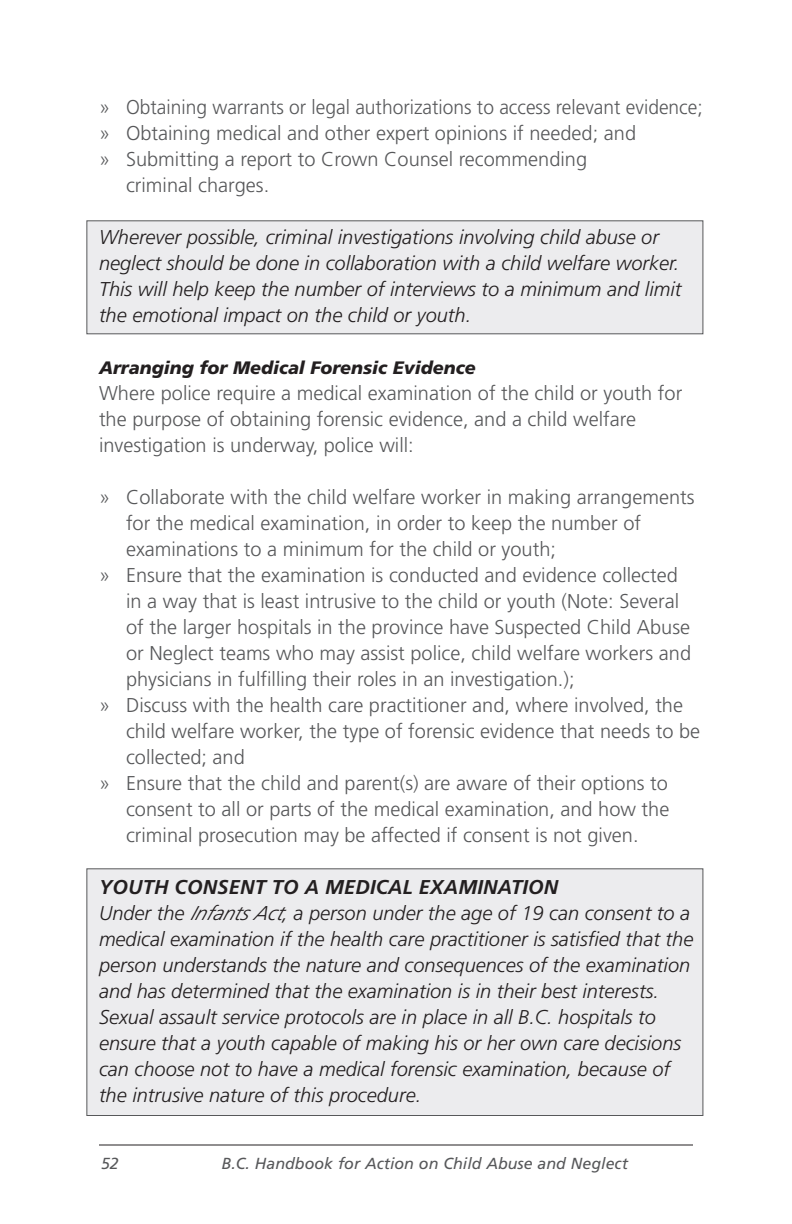
<style>
.page{position:relative;width:792px;height:1224px;background:#fff}
.page>*{position:absolute;margin:0;border:0;box-sizing:border-box;transform-origin:0 0}
.Bullets{font:300 20px/26px "Frutiger LT Std";color:#57585a}
.t1{font:italic 300 20px/26px "Frutiger LT Std";color:#231f20}
.t2{font:italic 700 20px "Frutiger LT Std";letter-spacing:.01em;color:#231f20}
.t3{font:italic 900 18px "Frutiger LT Std";color:#231f20}
.t4{font:italic 16px "Frutiger LT Std";color:#57585a}
</style>
<div class="page">
<hr style="left:99px;top:1144px;width:594px;height:2px;background:#231f20">
<div style="left:86px;top:868px;width:617px;height:248px;background:#ececee;border:1px solid #57585a"></div>
<div style="left:86px;top:220px;width:617px;height:114px;background:#ececee;border:1px solid #57585a"></div>
<p class="Bullets" style="left:99px;top:94px;width:605px">» Obtaining warrants or legal authorizations to access relevant evidence;</p>
<p class="Bullets" style="left:99px;top:120px;width:539px">» Obtaining medical and other expert opinions if needed; and</p>
<p class="Bullets" style="left:126px;top:146px;width:463px;text-indent:-27px">» Submitting a report to Crown Counsel recommending criminal charges.</p>
<p class="t1" style="left:99px;top:224px;width:584px">Wherever possible, criminal investigations involving child abuse or neglect should be done in collaboration with a child welfare worker.<br>This will help keep the number of interviews to a minimum and limit the emotional impact on the child or youth.</p>
<p class="t3" style="left:99px;top:357px;width:378px">Arranging for Medical Forensic Evidence</p>
<p class="Bullets" style="left:99px;top:380px;width:585px">Where police require a medical examination of the child or youth for</p>
<p class="Bullets" style="left:99px;top:406px;width:539px">the purpose of obtaining forensic evidence, and a child welfare investigation is underway, police will:</p>
<p class="Bullets" style="left:126px;top:484px;width:570px;text-indent:-27px">» Collaborate with the child welfare worker in making arrangements for the medical examination, in order to keep the number of examinations to a minimum for the child or youth;</p>
<p class="Bullets" style="left:126px;top:562px;width:567px;text-indent:-27px">» Ensure that the examination is conducted and evidence collected in a way that is least intrusive to the child or youth (Note: Several of the larger hospitals in the province have Suspected Child Abuse or Neglect teams who may assist police, child welfare workers and physicians in fulfilling their roles in an investigation.);</p>
<p class="Bullets" style="left:126px;top:692px;width:576px;text-indent:-27px">» Discuss with the health care practitioner and, where involved, the child welfare worker, the type of forensic evidence that needs to be collected; and</p>
<p class="Bullets" style="left:126px;top:770px;width:545px;text-align:justify;text-indent:-27px">» Ensure that the child and parent(s) are aware of their options to consent to all or parts of the medical examination, and how the criminal prosecution may be affected if consent is not given.</p>
<p class="t2" style="left:99px;top:875px;width:461px">YOUTH CONSENT TO A MEDICAL EXAMINATION</p>
<p class="t1" style="left:99px;top:900px;width:596px">Under the InfantsAct, a person under the age of 19 can consent to a medical examination if the health care practitioner is satisfied that the person understands the nature and consequences of the examination and has determined that the examination is in their best interests.</p>
<p class="t1" style="left:99px;top:1004px;width:584px">Sexual assault service protocols are in place in all B.C. hospitals to ensure that a youth capable of making his or her own care decisions can choose not to have a medical forensic examination, because of the intrusive nature of this procedure.</p>
<p class="t4" style="left:101px;top:1154px;width:19px">52</p>
<p class="t4" style="left:222px;top:1154px;width:408px">B.C. Handbook for Action on Child Abuse and Neglect</p>
</div>
